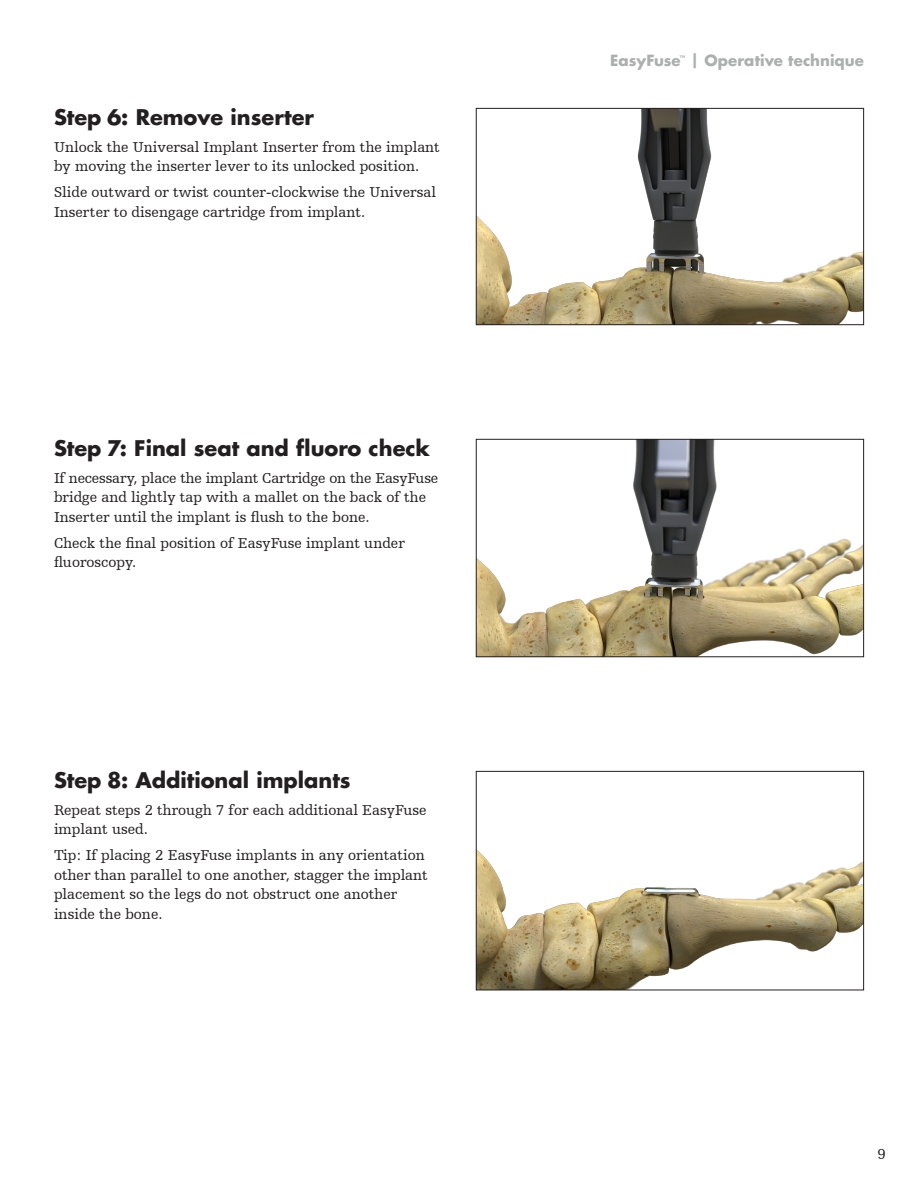
<style>
.page{position:relative;width:918px;height:1188px;background:#fff}
.page>*{position:absolute;margin:0;border:0;box-sizing:border-box;transform-origin:0 0}
.Paragraph_Style_1{font:700 21px "Futura For Stryker";color:#231f20}
.MainParagraphs{font:15px/19.5px "Humanist Slabserif 712 BT";color:#231f20}
.t1{font:700 15px "Futura For Stryker";letter-spacing:.005em;color:#abafae}
.t2{font:700 6.15px "Futura For Stryker";color:#abafae}
</style>
<div class="page">
<img style="left:478px;top:110px;width:384px;height:213px">
<div style="left:476px;top:108px;width:388px;height:217px;border:1px solid #231f20"></div>
<img style="left:478px;top:441px;width:384px;height:214px">
<div style="left:476px;top:439px;width:388px;height:218px;border:1px solid #231f20"></div>
<img style="left:478px;top:851px;width:384px;height:137px">
<div style="left:476px;top:771px;width:388px;height:219px;border:1px solid #231f20"></div>
<p class="Paragraph_Style_1" style="left:54px;top:103px;width:262px">Step 6: Remove inserter</p>
<p class="MainParagraphs" style="left:54px;top:137px;width:388px">Unlock the Universal Implant Inserter from the implant by moving the inserter lever to its unlocked position.</p>
<p class="MainParagraphs" style="left:54px;top:182px;width:384px">Slide outward or twist counter-clockwise the Universal<br>Inserter to disengage cartridge from implant.</p>
<p class="Paragraph_Style_1" style="left:54px;top:434px;width:378px">Step 7: Final seat and fluoro check</p>
<p class="MainParagraphs" style="left:54px;top:468px;width:386px">If necessary, place the implant Cartridge on the EasyFuse bridge and lightly tap with a mallet on the back of the<br>Inserter until the implant is flush to the bone.</p>
<p class="MainParagraphs" style="left:54px;top:533px;width:352px">Check the final position of EasyFuse implant under fluoroscopy.</p>
<p class="Paragraph_Style_1" style="left:54px;top:766px;width:298px">Step 8: Additional implants</p>
<p class="MainParagraphs" style="left:54px;top:800px;width:374px">Repeat steps 2 through 7 for each additional EasyFuse implant used.</p>
<p class="MainParagraphs" style="left:54px;top:845px;width:375px">Tip: If placing 2 EasyFuse implants in any orientation other than parallel to one another, stagger the implant placement so the legs do not obstruct one another inside the bone.</p>
<p class="t1" style="left:610px;top:51px;width:72px">EasyFuse</p>
<p class="t2" style="left:680px;top:53px;width:7px">™</p>
<p class="t1" style="left:691px;top:51px;width:175px">| Operative technique</p>
<p class="MainParagraphs" style="left:878px;top:1144px;width:10px">9</p>
</div>
